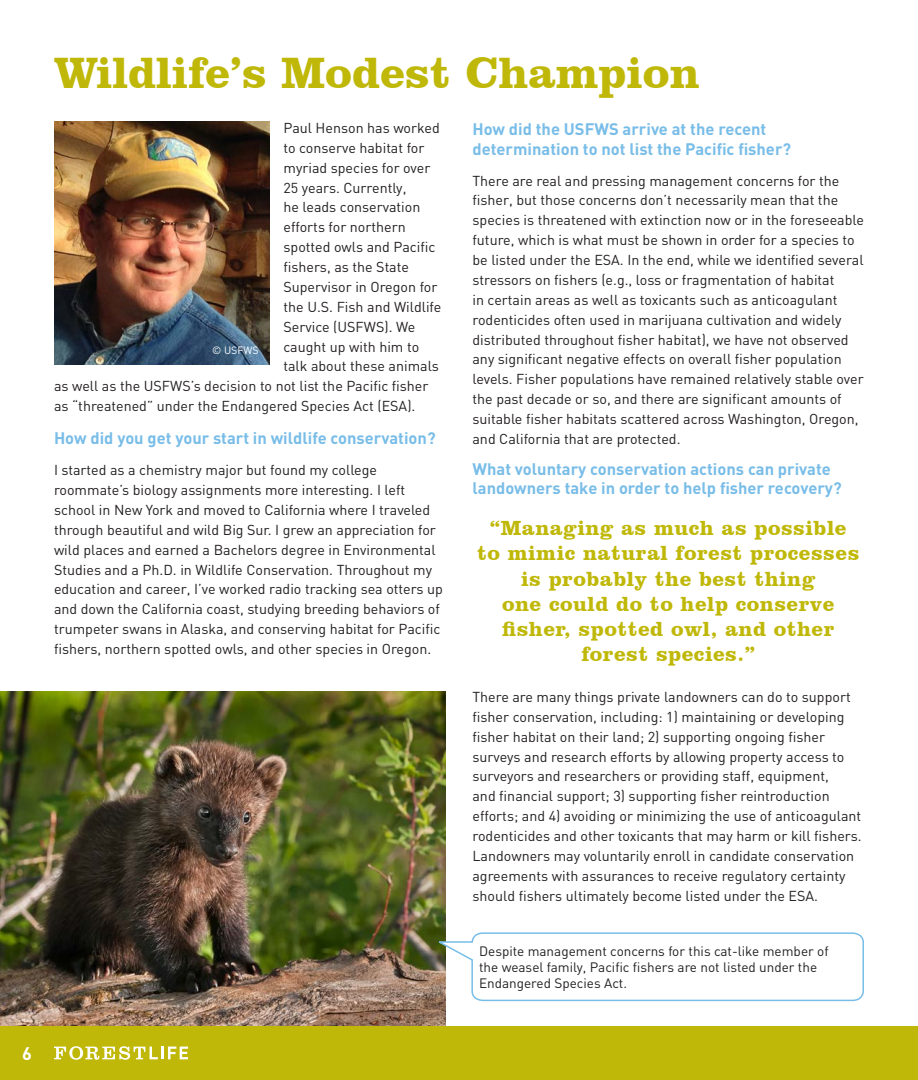
<style>
.page{position:relative;width:918px;height:1080px;background:#fff}
.page>*{position:absolute;margin:0;border:0;box-sizing:border-box;transform-origin:0 0}
.t1{font:700 45px "Clarendon BT";color:#c0b808}
.t2{font:700 21px/25.2px "Clarendon BT";letter-spacing:.025em;color:#c0b808;text-align:center}
.t3{font:700 18px "DIN";color:#fff}
.t4{font:700 16.5px/20px "DIN";color:#78bde8}
.t5{font:14.25px/20px "DIN";color:#231f20}
.t6{font:13.5px/16.2px "DIN";color:#231f20}
.t7{font:10.5px "DIN";color:#fff}
</style>
<div class="page">
<div style="left:0;top:1026px;width:918px;height:54px;background:#c0b808"></div>
<img style="left:54px;top:122px;width:216px;height:242px">
<img style="left:0;top:691px;width:446px;height:335px">
<svg style="left:433px;top:932px;width:431px;height:70px"></svg>
<svg style="left:54px;top:1046px;width:134px;height:14px"></svg>
<p class="t3" style="left:22px;top:1042px;width:11px">6</p>
<h1 class="t1" style="left:54px;top:45px;width:647px">Wildlife’s Modest Champion</h1>
<p class="t4" style="left:472px;top:118px;width:320px">How did the USFWS arrive at the recent determination to not list the Pacific fisher?</p>
<p class="t5" style="left:472px;top:170px;width:393px">There are real and pressing management concerns for the fisher, but those concerns don’t necessarily mean that the species is threatened with extinction now or in the foreseeable future, which is what must be shown in order for a species to be listed under the ESA. In the end, while we identified several stressors on fishers (e.g., loss or fragmentation of habitat<br>in certain areas as well as toxicants such as anticoagulant rodenticides often used in marijuana cultivation and widely distributed throughout fisher habitat), we have not observed any significant negative effects on overall fisher population levels. Fisher populations have remained relatively stable over the past decade or so, and there are significant amounts of suitable fisher habitats scattered across Washington, Oregon, and California that are protected.</p>
<p class="t4" style="left:472px;top:458px;width:371px">What voluntary conservation actions can private landowners take in order to help fisher recovery?</p>
<h2 class="t2" style="left:477px;top:515px;width:384px">“Managing as much as possible to mimic natural forest processes is probably the best thing<br>one could do to help conserve fisher, spotted owl, and other forest species.”</h2>
<p class="t5" style="left:472px;top:687px;width:391px">There are many things private landowners can do to support fisher conservation, including: 1) maintaining or developing fisher habitat on their land; 2) supporting ongoing fisher surveys and research efforts by allowing property access to surveyors and researchers or providing staff, equipment,<br>and financial support; 3) supporting fisher reintroduction efforts; and 4) avoiding or minimizing the use of anticoagulant rodenticides and other toxicants that may harm or kill fishers.<br>Landowners may voluntarily enroll in candidate conservation agreements with assurances to receive regulatory certainty should fishers ultimately become listed under the ESA.</p>
<p class="t5" style="left:284px;top:118px;width:158px">Paul Henson has worked</p>
<p class="t5" style="left:284px;top:137px;width:143px">to conserve habitat for</p>
<p class="t5" style="left:284px;top:157px;width:148px">myriad species for over</p>
<p class="t5" style="left:284px;top:177px;width:124px">25 years. Currently,</p>
<p class="t5" style="left:284px;top:197px;width:138px">he leads conservation</p>
<p class="t5" style="left:284px;top:217px;width:124px">efforts for northern</p>
<p class="t5" style="left:284px;top:237px;width:153px">spotted owls and Pacific</p>
<p class="t5" style="left:284px;top:257px;width:127px">fishers, as the State</p>
<p class="t5" style="left:284px;top:277px;width:155px">Supervisor in Oregon for</p>
<p class="t5" style="left:284px;top:296px;width:159px">the U.S. Fish and Wildlife</p>
<p class="t5" style="left:284px;top:316px;width:133px">Service (USFWS). We</p>
<p class="t5" style="left:284px;top:336px;width:137px">caught up with him to</p>
<p class="t5" style="left:284px;top:356px;width:157px">talk about these animals</p>
<p class="t5" style="left:54px;top:376px;width:376px">as well as the USFWS’s decision to not list the Pacific fisher</p>
<p class="t5" style="left:54px;top:396px;width:363px">as “threatened” under the Endangered Species Act (ESA).</p>
<p class="t4" style="left:54px;top:428px;width:383px">How did you get your start in wildlife conservation?</p>
<p class="t5" style="left:54px;top:460px;width:391px">I started as a chemistry major but found my college roommate’s biology assignments more interesting. I left school in New York and moved to California where I traveled through beautiful and wild Big Sur. I grew an appreciation for wild places and earned a Bachelors degree in Environmental Studies and a Ph.D. in Wildlife Conservation. Throughout my education and career, I’ve worked radio tracking sea otters up and down the California coast, studying breeding behaviors of trumpeter swans in Alaska, and conserving habitat for Pacific fishers, northern spotted owls, and other species in Oregon.</p>
<p class="t7" style="left:212px;top:343px;width:48px">© USFWS</p>
<p class="t6" style="left:479px;top:943px;width:351px">Despite management concerns for this cat-like member of the weasel family, Pacific fishers are not listed under the<br>Endangered Species Act.</p>
</div>
